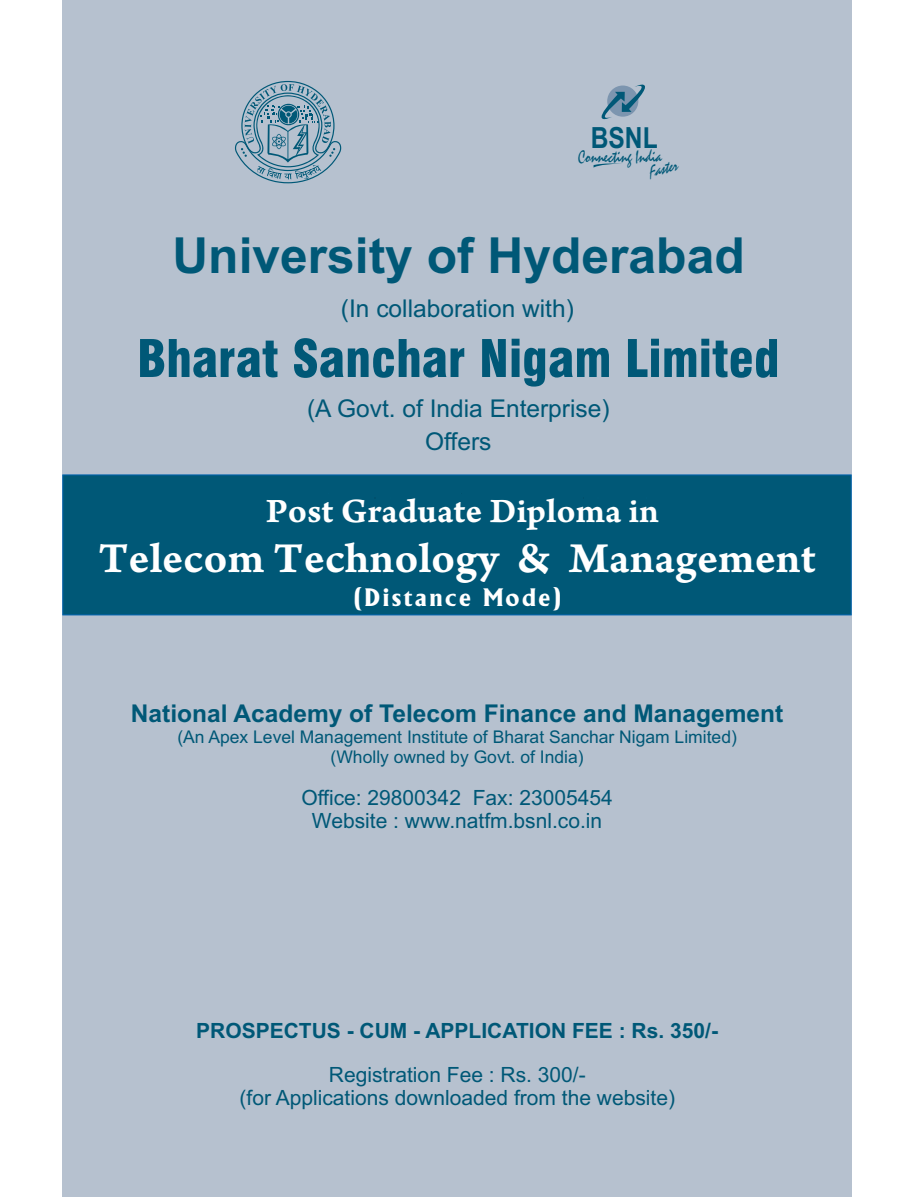
<style>
.page{position:relative;width:914px;height:1197px;background:#fff}
.page>*{position:absolute;margin:0;border:0;box-sizing:border-box;transform-origin:0 0}
.t1{font:900 condensed 50.4px "Swiss 721 BT";color:#005877}
.t2{font:700 49.7px "Arial";color:#005877}
.t3{font:600 44.98px "Arno Pro";color:#fff}
.t4{font:600 36.05px "Arno Pro";color:#fff}
.t5{font:700 29.22px "Arial";color:#005877;scale:.84 1}
.t6{font:24.5px/32.4px "Arial";color:#005877;text-align:center}
.t7{font:700 24.5px "Arial";color:#005877}
.t8{font:800 24.5px "Alberta";letter-spacing:.1em;color:#fff}
.t9{font:21px/23.4px "Arial";color:#005877;text-align:center}
.t10{font:700 21px "Arial";color:#005877}
.t11{font:18.38px "Staccato 222 BT";color:#005877;scale:.75 1}
.t12{font:17.5px/19.6px "Arial";color:#005877;text-align:center}
.t13{font:italic 16.97px "Staccato 222 BT";color:#005877;scale:.82 1}
</style>
<div class="page">
<div style="left:62px;top:0;width:789px;height:1197px;background:#b6c1cf"></div>
<div style="left:62px;top:474px;width:789px;height:141px;background:#005877;border:1px solid #0063af"></div>
<svg style="left:235px;top:81px;width:106px;height:102px"></svg>
<svg style="left:601px;top:84px;width:44px;height:36px"></svg>
<svg style="left:593px;top:163px;width:28px;height:5px"></svg>
<h3 class="t5" style="left:590px;top:127px;width:81px">BSNL</h3>
<p class="t11" style="left:577px;top:150px;width:113px">Connecting India</p>
<p class="t13" style="left:646px;top:167px;width:38px;rotate:-16deg">Faster</p>
<h2 class="t2" style="left:172px;top:237px;width:574px">University of Hyderabad</h2>
<p class="t6" style="left:341px;top:295px;width:234px">(In collaboration with)</p>
<h1 class="t1" style="left:137px;top:339px;width:644px">Bharat Sanchar Nigam Limited</h1>
<p class="t6" style="left:307px;top:395px;width:304px">(A Govt. of India Enterprise)<br>Offers</p>
<h3 class="t4" style="left:266px;top:498px;width:395px">Post Graduate Diploma in</h3>
<h3 class="t3" style="left:98px;top:542px;width:719px">Telecom Technology &amp; Management</h3>
<p class="t8" style="left:354px;top:583px;width:209px">(Distance Mode)</p>
<p class="t7" style="left:131px;top:704px;width:654px">National Academy of Telecom Finance and Management</p>
<p class="t12" style="left:177px;top:729px;width:561px">(An Apex Level Management Institute of Bharat Sanchar Nigam Limited) (Wholly owned by Govt. of India)</p>
<p class="t9" style="left:301px;top:788px;width:313px">Office: 29800342 Fax: 23005454<br>Website : www.natfm.bsnl.co.in</p>
<p class="t10" style="left:196px;top:1023px;width:523px">PROSPECTUS - CUM - APPLICATION FEE : Rs. 350/-</p>
<p class="t9" style="left:239px;top:1065px;width:437px">Registration Fee : Rs. 300/-<br>(for Applications downloaded from the website)</p>
</div>
